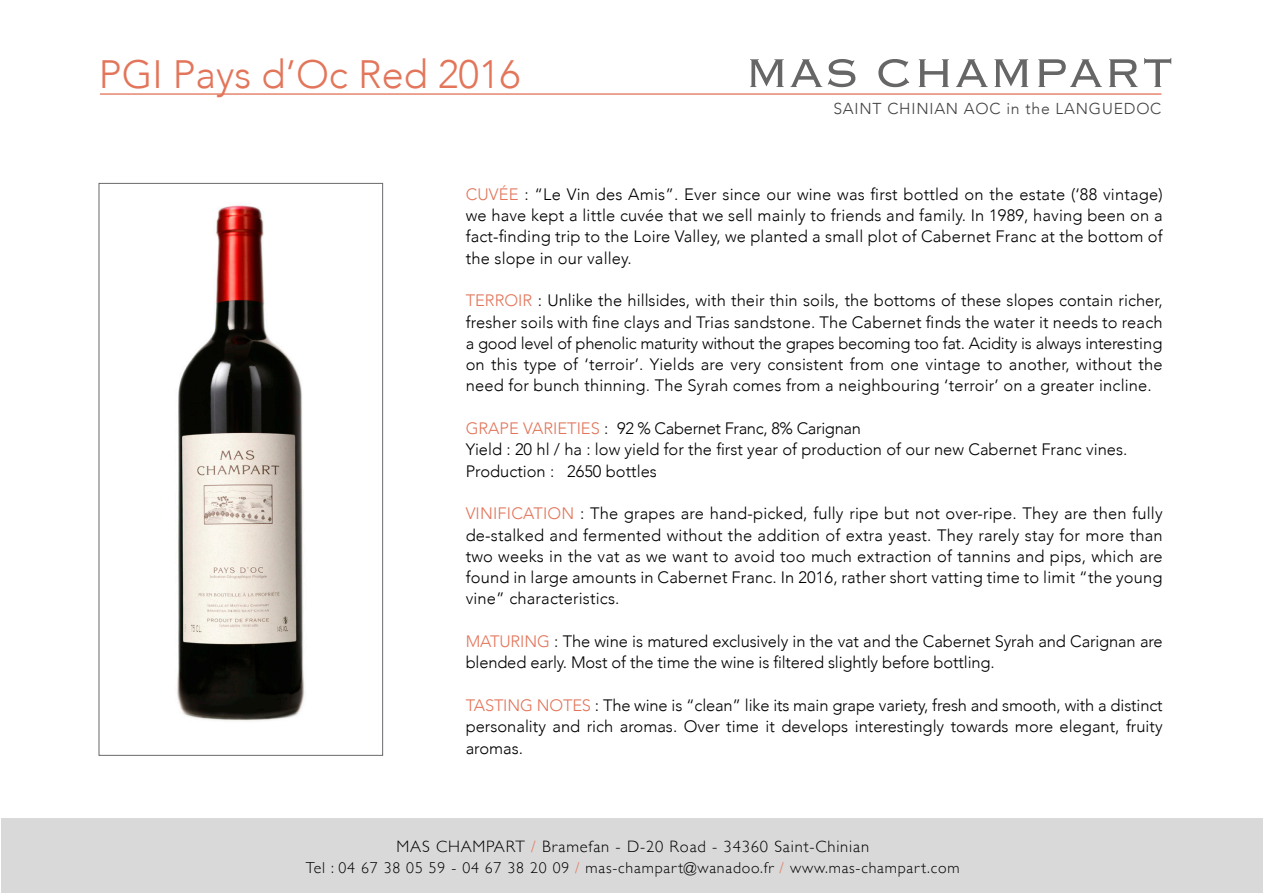
<style>
.page{position:relative;width:1263px;height:893px;background:#fff}
.page>*{position:absolute;margin:0;border:0;box-sizing:border-box;transform-origin:0 0}
.t1{font:300 52.65px "Copperplate";color:#666}
.t2{font:300 39.45px "Avenir";color:#e2755a}
.t3{font:300 16.5px/21.3px "Avenir";color:#000;text-align:justify}
.t4{font:300 16.5px "Gill Sans";letter-spacing:.05em;color:#000}
.t5{font:300 16.5px "Avenir";letter-spacing:-.02em;color:#000}
.t6{font:300 15.75px "Gill Sans";letter-spacing:.05em;color:#000}
.t7{font:300 15.75px "Avenir";letter-spacing:.05em;color:#424242}
.s1{color:#e2755a}
</style>
<div class="page">
<hr style="left:100px;top:93px;width:1061px;height:2px;background:#e2755a">
<img style="left:177px;top:205px;width:128px;height:516px">
<div style="left:99px;top:183px;width:284px;height:572px;border:1px solid #69696c"></div>
<div style="left:1px;top:818px;width:1262px;height:75px;background:#d9d9d9"></div>
<p class="t2" style="left:99px;top:51px;width:423px">PGI Pays d’Oc Red 2016</p>
<p class="t1" style="left:745px;top:39px;width:430px">MAS CHAMPART</p>
<p class="t7" style="left:833px;top:100px;width:329px">SAINT CHINIAN AOC in the LANGUEDOC</p>
<p class="t3" style="left:466px;top:183px;width:698px"><span class="s1">CUVÉE</span> : “Le Vin des Amis”. Ever since our wine was first bottled on the estate (‘88 vintage) we have kept a little cuvée that we sell mainly to friends and family. In 1989, having been on a fact-finding trip to the Loire Valley, we planted a small plot of Cabernet Franc at the bottom of the slope in our valley.</p>
<p class="t3" style="left:466px;top:290px;width:698px"><span class="s1">TERROIR</span> : Unlike the hillsides, with their thin soils, the bottoms of these slopes contain richer, fresher soils with fine clays and Trias sandstone. The Cabernet finds the water it needs to reach a good level of phenolic maturity without the grapes becoming too fat. Acidity is always interesting on this type of ‘terroir’. Yields are very consistent from one vintage to another, without the need for bunch thinning. The Syrah comes from a neighbouring ‘terroir’ on a greater incline.</p>
<p class="t5" style="left:466px;top:419px;width:397px"><span class="s1">GRAPE VARIETIES</span> : 92 % Cabernet Franc, 8% Carignan</p>
<p class="t3" style="left:466px;top:439px;width:663px">Yield : 20 hl / ha : low yield for the first year of production of our new Cabernet Franc vines.</p>
<p class="t3" style="left:466px;top:460px;width:193px">Production : 2650 bottles</p>
<p class="t3" style="left:466px;top:503px;width:698px"><span class="s1">VINIFICATION</span> : The grapes are hand-picked, fully ripe but not over-ripe. They are then fully de-stalked and fermented without the addition of extra yeast. They rarely stay for more than two weeks in the vat as we want to avoid too much extraction of tannins and pips, which are found in large amounts in Cabernet Franc. In 2016, rather short vatting time to limit “the young vine” characteristics.</p>
<p class="t3" style="left:466px;top:631px;width:698px"><span class="s1">MATURING</span> : The wine is matured exclusively in the vat and the Cabernet Syrah and Carignan are blended early. Most of the time the wine is filtered slightly before bottling.</p>
<p class="t3" style="left:466px;top:695px;width:698px"><span class="s1">TASTING NOTES</span> : The wine is “clean” like its main grape variety, fresh and smooth, with a distinct personality and rich aromas. Over time it develops interestingly towards more elegant, fruity aromas.</p>
<p class="t4" style="left:396px;top:833px;width:474px">MAS CHAMPART <span class="s1">/</span> Bramefan - D-20 Road - 34360 Saint-Chinian</p>
<p class="t6" style="left:306px;top:855px;width:655px">Tel : 04 67 38 05 59 - 04 67 38 20 09 <span class="s1">/</span> mas-champart@wanadoo.fr <span class="s1">/</span> www.mas-champart.com</p>
</div>
